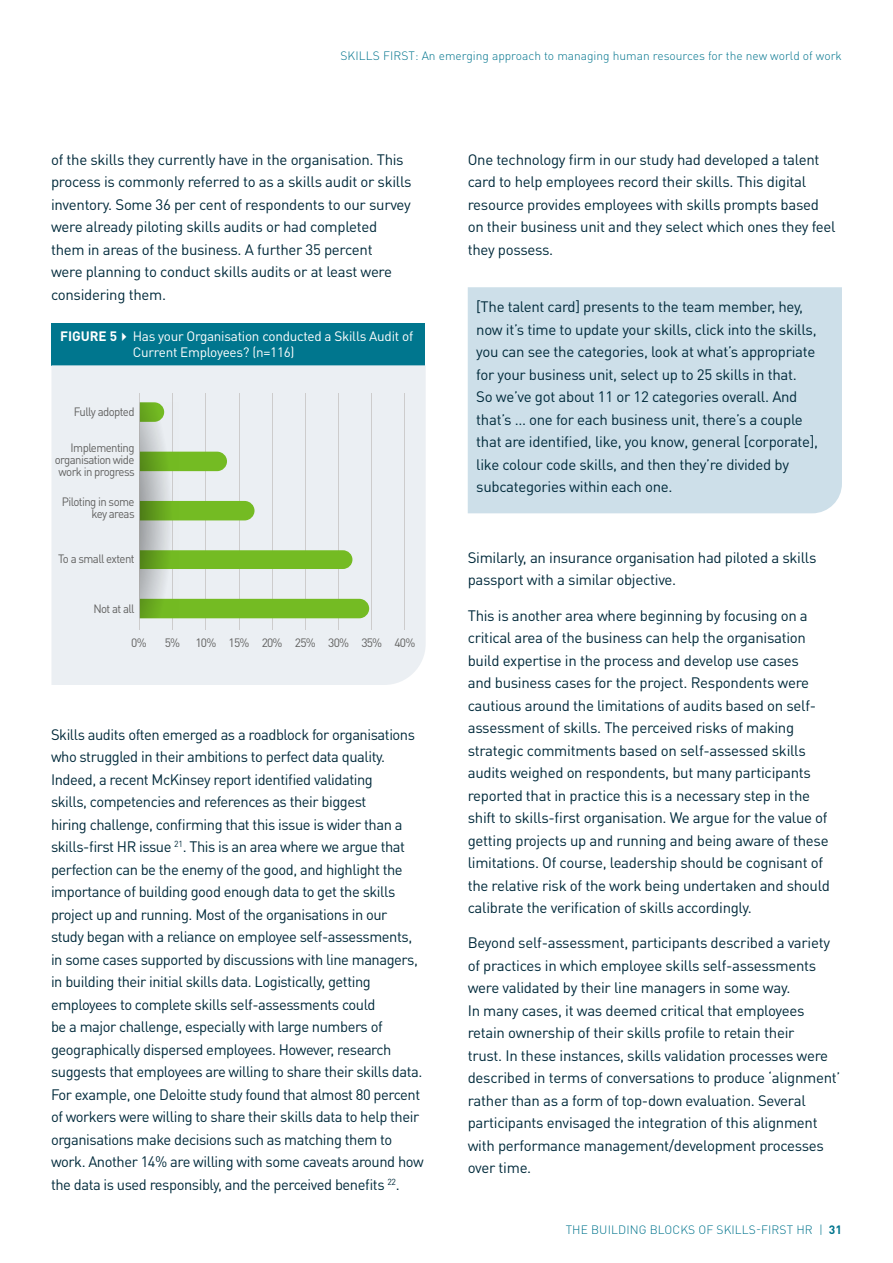
<style>
.page{position:relative;width:893px;height:1263px;background:#fff}
.page>*{position:absolute;margin:0;border:0;box-sizing:border-box;transform-origin:0 0}
.t1{font:15px/22.5px "DIN Pro";letter-spacing:-.02em;color:#002a3b}
.t2{font:13.5px/16.2px "DIN Pro";letter-spacing:-.02em;color:#fff}
.t3{font:300 12px "DIN Pro";color:#00748d}
.t4{font:12px/12px "DIN Pro";letter-spacing:-.05em;color:#616160;text-align:right;scale:.95 1}
.t5{font:12px "DIN Pro";letter-spacing:-.05em;color:#616160}
.s1{font-weight:700}
</style>
<div class="page">
<div style="left:468px;top:287px;width:374px;height:226px;background:#cddfe9"></div>
<div style="left:51px;top:323px;width:374px;height:42px;background:#00768e"></div>
<div style="left:51px;top:365px;width:374px;height:320px;background:#ebeff3"></div>
<hr style="left:206px;top:394px;width:1px;height:236px;background:#cdcccc">
<hr style="left:272px;top:394px;width:1px;height:236px;background:#cdcccc">
<hr style="left:338px;top:394px;width:1px;height:236px;background:#cdcccc">
<hr style="left:371px;top:394px;width:1px;height:236px;background:#cdcccc">
<hr style="left:405px;top:394px;width:1px;height:236px;background:#cdcccc">
<hr style="left:139px;top:393px;width:1px;height:237px;background:#cdcccc">
<hr style="left:173px;top:394px;width:1px;height:236px;background:#cdcccc">
<hr style="left:239px;top:394px;width:1px;height:236px;background:#cdcccc">
<hr style="left:305px;top:394px;width:1px;height:236px;background:#cdcccc">
<svg style="left:139px;top:402px;width:230px;height:216px;background:#c8dcba"></svg>
<p class="t3" style="left:340px;top:48px;width:503px">SKILLS FIRST: An emerging approach to managing human resources for the new world of work</p>
<p class="t1" style="left:51px;top:147px;width:362px">of the skills they currently have in the organisation. This process is commonly referred to as a skills audit or skills inventory. Some 36 per cent of respondents to our survey were already piloting skills audits or had completed them in areas of the business. A further 35 percent<br>were planning to conduct skills audits or at least were considering them.</p>
<p class="t2" style="left:133px;top:327px;width:282px;text-indent:-73px"><span class="s1">FIGURE 5</span>✔ Has your Organisation conducted a Skills Audit of<br>Current Employees? (n=116)</p>
<p class="t4" style="left:74px;top:405px;width:65px">Fully adopted</p>
<p class="t4" style="left:55px;top:441px;width:86px">Implementing organisation wide work in progress</p>
<p class="t4" style="left:62px;top:495px;width:78px">Piloting in some key areas</p>
<p class="t4" style="left:58px;top:552px;width:82px">To a small extent</p>
<p class="t4" style="left:93px;top:602px;width:45px">Not at all</p>
<p class="t5" style="left:131px;top:634px;width:17px">0%</p>
<p class="t5" style="left:165px;top:634px;width:17px">5%</p>
<p class="t5" style="left:195px;top:634px;width:221px">10% 15% 20% 25% 30% 35% 40%</p>
<p class="t1" style="left:51px;top:723px;width:374px">Skills audits often emerged as a roadblock for organisations who struggled in their ambitions to perfect data quality.<br>Indeed, a recent McKinsey report identified validating<br>skills, competencies and references as their biggest<br>hiring challenge, confirming that this issue is wider than a skills-first HR issue <sup>21</sup>. This is an area where we argue that perfection can be the enemy of the good, and highlight the importance of building good enough data to get the skills project up and running. Most of the organisations in our study began with a reliance on employee self-assessments, in some cases supported by discussions with line managers, in building their initial skills data. Logistically, getting employees to complete skills self-assessments could<br>be a major challenge, especially with large numbers of geographically dispersed employees. However, research suggests that employees are willing to share their skills data.<br>For example, one Deloitte study found that almost 80 percent of workers were willing to share their skills data to help their organisations make decisions such as matching them to work. Another 14% are willing with some caveats around how the data is used responsibly, and the perceived benefits <sup>22</sup>.</p>
<p class="t1" style="left:468px;top:147px;width:369px">One technology firm in our study had developed a talent card to help employees record their skills. This digital resource provides employees with skills prompts based on their business unit and they select which ones they feel they possess.</p>
<p class="t1" style="left:476px;top:295px;width:343px">[The talent card] presents to the team member, hey, now it’s time to update your skills, click into the skills, you can see the categories, look at what’s appropriate for your business unit, select up to 25 skills in that.<br>So we’ve got about 11 or 12 categories overall. And that’s … one for each business unit, there’s a couple that are identified, like, you know, general [corporate], like colour code skills, and then they’re divided by subcategories within each one.</p>
<p class="t1" style="left:468px;top:546px;width:350px">Similarly, an insurance organisation had piloted a skills passport with a similar objective.</p>
<p class="t1" style="left:468px;top:603px;width:364px">This is another area where beginning by focusing on a critical area of the business can help the organisation build expertise in the process and develop use cases<br>and business cases for the project. Respondents were cautious around the limitations of audits based on self&shy;assessment of skills. The perceived risks of making strategic commitments based on self-assessed skills audits weighed on respondents, but many participants reported that in practice this is a necessary step in the shift to skills-first organisation. We argue for the value of getting projects up and running and being aware of these limitations. Of course, leadership should be cognisant of the relative risk of the work being undertaken and should calibrate the verification of skills accordingly.</p>
<p class="t1" style="left:468px;top:931px;width:374px">Beyond self-assessment, participants described a variety of practices in which employee skills self-assessments were validated by their line managers in some way.<br>In many cases, it was deemed critical that employees retain ownership of their skills profile to retain their<br>trust. In these instances, skills validation processes were described in terms of conversations to produce ‘alignment’ rather than as a form of top-down evaluation. Several participants envisaged the integration of this alignment with performance management/development processes over time.</p>
<p class="t3" style="left:566px;top:1221px;width:278px">THE BUILDING BLOCKS OF SKILLS-FIRST HR | <span class="s1">31</span></p>
</div>
